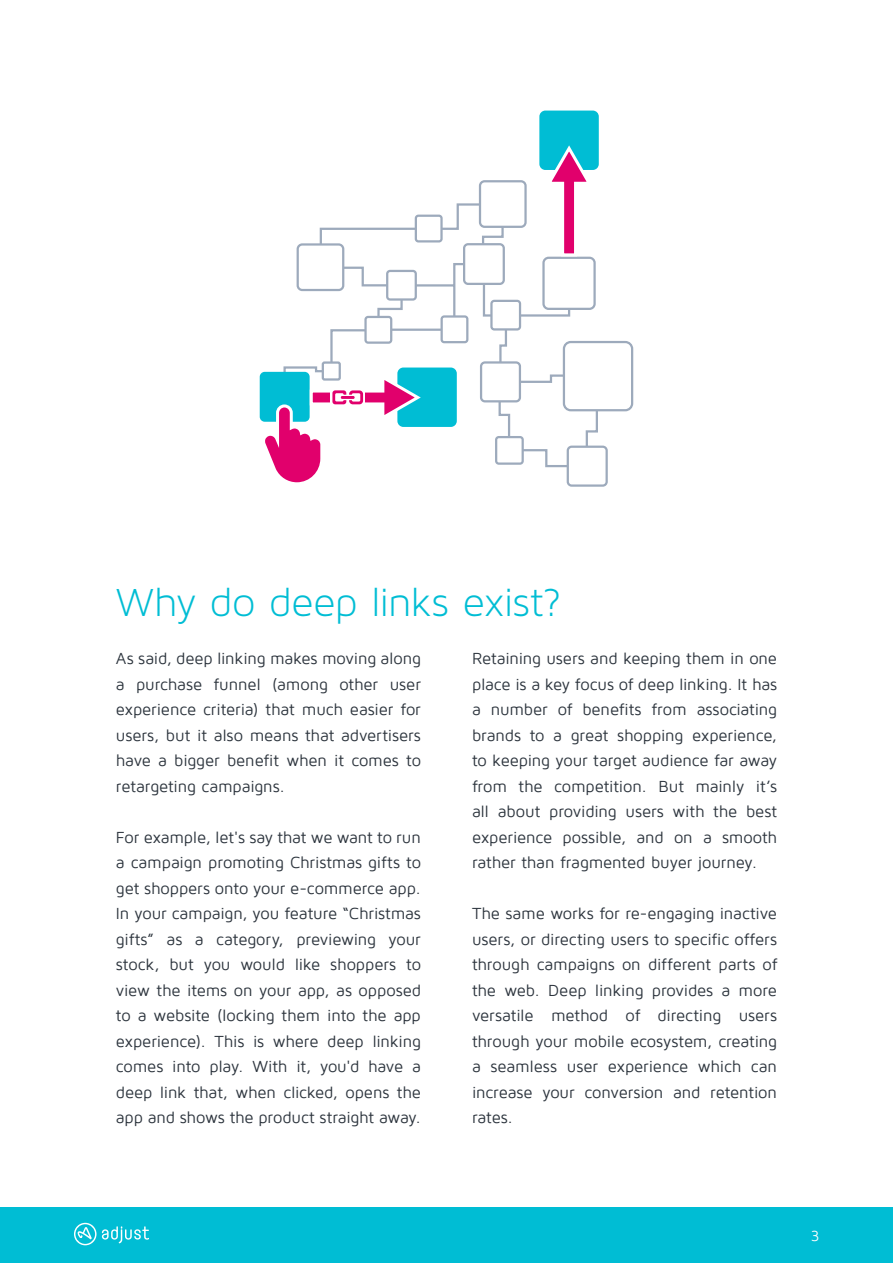
<style>
.page{position:relative;width:893px;height:1263px;background:#fff}
.page>*{position:absolute;margin:0;border:0;box-sizing:border-box;transform-origin:0 0}
.Fließtext-schwarz{font:42px "Maven Pro Light 300";letter-spacing:-.015em;color:#00bdd4}
.Fließtext-schwarz-2{font:16.5px/25.5px "Maven Pro";letter-spacing:-.01em;color:#2c343d;text-align:justify}
.t1{font:15px "Maven Pro";color:#fff}
</style>
<div class="page">
<div style="left:0;top:1207px;width:893px;height:56px;background:#00bdd4"></div>
<svg style="left:74px;top:1223px;width:75px;height:22px"></svg>
<div style="left:539px;top:111px;width:60px;height:59px;background:#00bdd4;border-radius:6px"></div>
<div style="left:567px;top:446px;width:41px;height:41px;border:2px solid #9daabc;border-radius:4px"></div>
<div style="left:563px;top:341px;width:70px;height:70px;border:2px solid #9daabc;border-radius:7px"></div>
<svg style="left:259px;top:142px;width:341px;height:345px"></svg>
<p class="Fließtext-schwarz" style="left:116px;top:580px;width:447px">Why do deep links exist?</p>
<p class="Fließtext-schwarz-2" style="left:116px;top:646px;width:307px">As said, deep linking makes moving along a purchase funnel (among other user experience criteria) that much easier for users, but it also means that advertisers have a bigger benefit when it comes to retargeting campaigns.</p>
<p class="Fließtext-schwarz-2" style="left:116px;top:825px;width:307px">For example, let's say that we want to run a campaign promoting Christmas gifts to get shoppers onto your e-commerce app.<br>In your campaign, you feature “Christmas gifts” as a category, previewing your stock, but you would like shoppers to view the items on your app, as opposed to a website (locking them into the app experience). This is where deep linking comes into play. With it, you'd have a deep link that, when clicked, opens the app and shows the product straight away.</p>
<p class="Fließtext-schwarz-2" style="left:472px;top:646px;width:307px">Retaining users and keeping them in one place is a key focus of deep linking. It has a number of benefits from associating brands to a great shopping experience, to keeping your target audience far away from the competition. But mainly it’s all about providing users with the best experience possible, and on a smooth rather than fragmented buyer journey.</p>
<p class="Fließtext-schwarz-2" style="left:472px;top:901px;width:307px">The same works for re-engaging inactive users, or directing users to specific offers through campaigns on different parts of the web. Deep linking provides a more versatile method of directing users through your mobile ecosystem, creating a seamless user experience which can increase your conversion and retention rates.</p>
<p class="t1" style="left:811px;top:1228px;width:10px">3</p>
</div>
